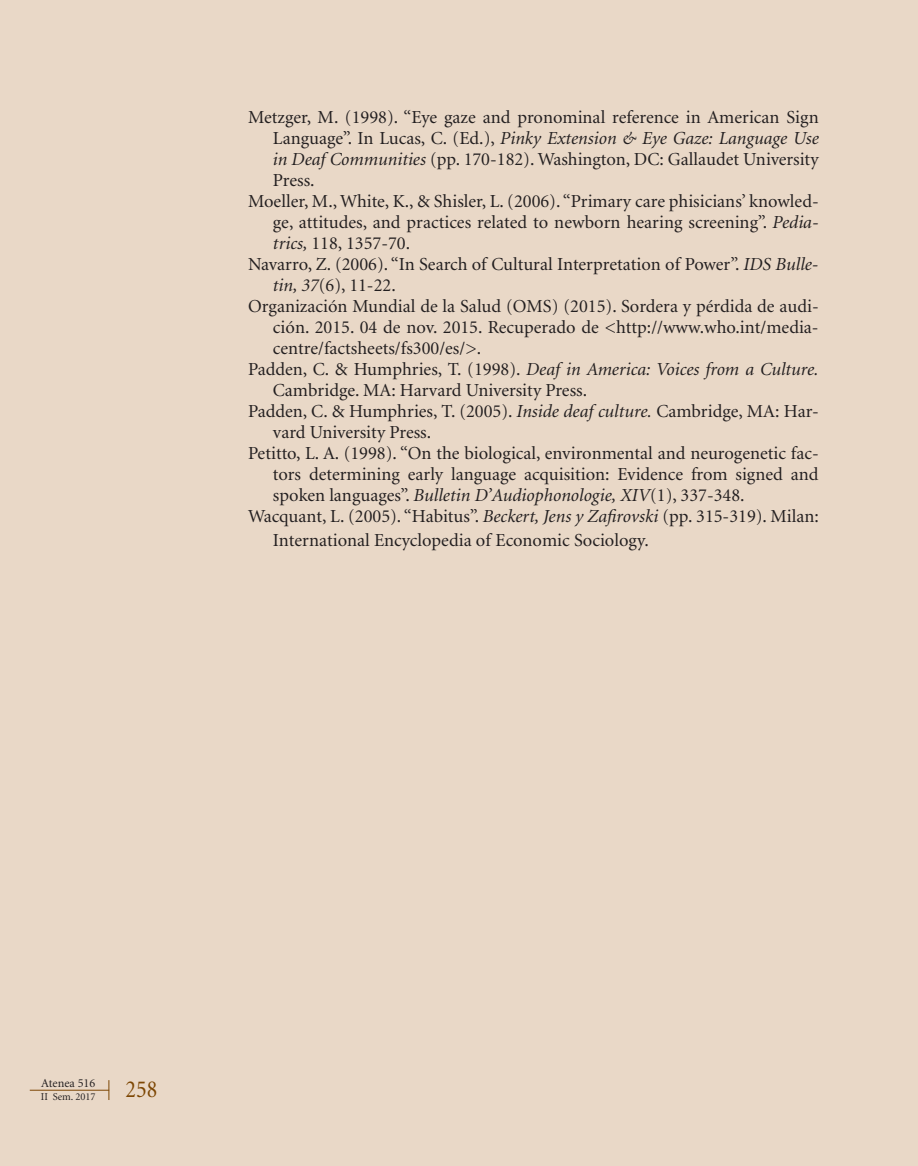
<style>
.page{position:relative;width:918px;height:1166px;background:#e9d8c7}
.page>*{position:absolute;margin:0;border:0;box-sizing:border-box;transform-origin:0 0}
.t1{font:24.5px "Minion";color:#7d4704;scale:.9 1}
.t2{font:18.38px "Minion";color:#231f20}
.t3{font:italic 18.38px "Minion";color:#231f20}
.t4{font:12.25px "Minion";color:#231f20}
.t5{font:10.5px "Minion";color:#231f20}
.s1{font-style:normal}
.s2{font-style:italic}
</style>
<div class="page">
<hr style="left:30px;top:1090px;width:79px;height:1px;background:#7d4704">
<svg style="left:109px;top:1080px;width:1px;height:20px"></svg>
<p class="t2" style="left:248px;top:108px;width:572px">Metzger, M. (1998). “Eye gaze and pronominal reference in American Sign</p>
<p class="t3" style="left:273px;top:129px;width:547px"><span class="s1">Language”. In Lucas, C. (Ed.),</span> Pinky Extension &amp; Eye Gaze: Language Use</p>
<p class="t2" style="left:273px;top:150px;width:547px"><span class="s2">in Deaf Communities</span> (pp. 170-182). Washington, DC: Gallaudet University</p>
<p class="t2" style="left:273px;top:171px;width:43px">Press.</p>
<p class="t2" style="left:248px;top:192px;width:572px">Moeller, M., White, K., &amp; Shisler, L. (2006). “Primary care phisicians’ knowled-</p>
<p class="t2" style="left:273px;top:213px;width:547px">ge, attitudes, and practices related to newborn hearing screening”. <span class="s2">Pedia-</span></p>
<p class="t2" style="left:273px;top:234px;width:139px"><span class="s2">trics,</span> 118, 1357-70.</p>
<p class="t2" style="left:248px;top:255px;width:572px">Navarro, Z. (2006). “In Search of Cultural Interpretation of Power”. <span class="s2">IDS Bulle-</span></p>
<p class="t2" style="left:273px;top:276px;width:124px"><span class="s2">tin, 37</span>(6), 11-22.</p>
<p class="t2" style="left:248px;top:297px;width:572px">Organización Mundial de la Salud (OMS) (2015). Sordera y pérdida de audi-</p>
<p class="t2" style="left:273px;top:318px;width:547px">ción. 2015. 04 de nov. 2015. Recuperado de &lt;http://www.who.int/media-</p>
<p class="t2" style="left:273px;top:339px;width:210px">centre/factsheets/fs300/es/&gt;.</p>
<p class="t3" style="left:248px;top:360px;width:572px"><span class="s1">Padden, C. &amp; Humphries, T. (1998).</span> Deaf in America: Voices from a Culture.</p>
<p class="t2" style="left:273px;top:381px;width:316px">Cambridge. MA: Harvard University Press.</p>
<p class="t2" style="left:248px;top:402px;width:572px">Padden, C. &amp; Humphries, T. (2005). <span class="s2">Inside deaf culture.</span> Cambridge, MA: Har-</p>
<p class="t2" style="left:273px;top:423px;width:160px">vard University Press.</p>
<p class="t2" style="left:248px;top:444px;width:572px">Petitto, L. A. (1998). “On the biological, environmental and neurogenetic fac-</p>
<p class="t2" style="left:273px;top:465px;width:547px">tors determining early language acquisition: Evidence from signed and</p>
<p class="t2" style="left:273px;top:486px;width:473px">spoken languages”. <span class="s2">Bulletin D’Audiophonologie, XIV</span>(1), 337-348.</p>
<p class="t2" style="left:248px;top:507px;width:572px">Wacquant, L. (2005). “Habitus”. <span class="s2">Beckert, Jens y Zafirovski</span> (pp. 315-319). Milan:</p>
<p class="t2" style="left:273px;top:531px;width:377px">International Encyclopedia of Economic Sociology.</p>
<p class="t4" style="left:41px;top:1077px;width:56px">Atenea 516</p>
<p class="t5" style="left:41px;top:1091px;width:56px">II Sem. 2017</p>
<h1 class="t1" style="left:126px;top:1077px;width:37px">258</h1>
</div>
